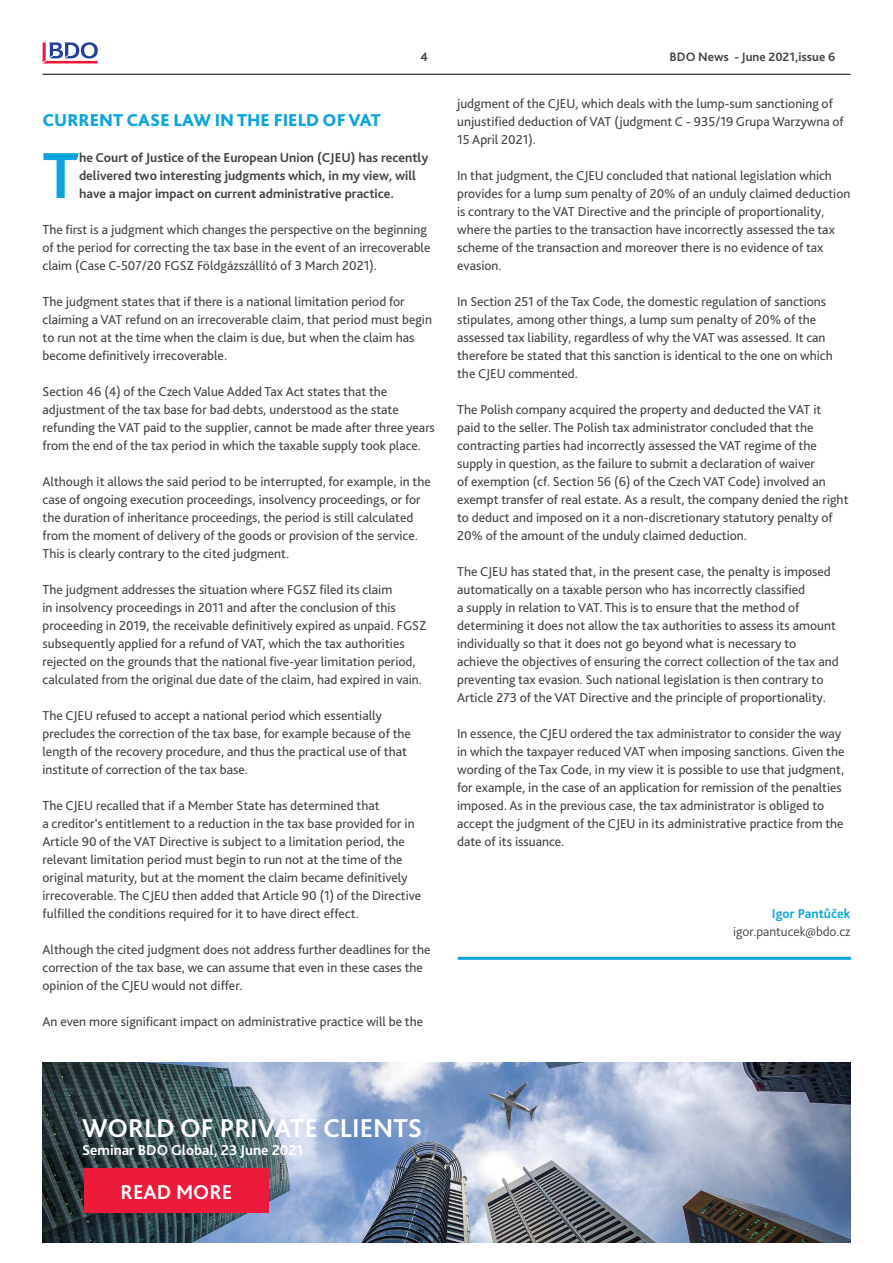
<style>
.page{position:relative;width:893px;height:1263px;background:#fff}
.page>*{position:absolute;margin:0;border:0;box-sizing:border-box;transform-origin:0 0}
.Body_copy{font:700 68.1px "Bliss Pro";color:#0ca4de}
.Subheading_level_1{font:700 27px "Bliss Pro";color:#fff}
.Subheading_level_2{font:700 21px "Bliss Pro";color:#fff}
.Body_copy-2{font:800 18px "Bliss Pro";color:#0ca4de}
.Subheading_level_1-2{font:700 15px "Bliss Pro";color:#fff}
.Body_copy-3{font:13.5px/18px "Bliss Pro";color:#464240}
.Body_copy-4{font:700 13.5px/18px "Bliss Pro";color:#464240}
.Body_copy-5{font:300 13.5px "Bliss Pro";color:#464240}
.Body_copy-6{font:700 13.5px "Bliss Pro";color:#0ca4de}
.t1{font:700 12.75px "Bliss Pro";color:#464240}
</style>
<div class="page">
<hr style="left:43px;top:74px;width:807px;height:1px;background:#000">
<svg style="left:43px;top:42px;width:55px;height:21px"></svg>
<img style="left:43px;top:1062px;width:807px;height:180px">
<div style="left:85px;top:1169px;width:183px;height:43px;background:#ed1a3a"></div>
<div style="left:84px;top:1168px;width:185px;height:45px;border:2px solid #ed1a3a"></div>
<hr style="left:458px;top:957px;width:393px;height:3px;background:#0ca4de">
<p class="t1" style="left:421px;top:49px;width:9px">4</p>
<p class="t1" style="left:670px;top:49px;width:167px">BDO News - June 2021,issue 6</p>
<p class="Body_copy-2" style="left:43px;top:109px;width:340px">CURRENT CASE LAW IN THE FIELD OF VAT</p>
<p class="Body_copy" style="left:43px;top:133px;width:38px">T</p>
<p class="Body_copy-4" style="left:79px;top:148px;width:351px">he Court of Justice of the European Union (CJEU) has recently delivered two interesting judgments which, in my view, will have a major impact on current administrative practice.</p>
<p class="Body_copy-3" style="left:43px;top:220px;width:389px">The first is a judgment which changes the perspective on the beginning of the period for correcting the tax base in the event of an irrecoverable claim (Case C-507/20 FGSZ Földgázszállító of 3 March 2021).</p>
<p class="Body_copy-3" style="left:43px;top:292px;width:391px">The judgment states that if there is a national limitation period for claiming a VAT refund on an irrecoverable claim, that period must begin to run not at the time when the claim is due, but when the claim has become definitively irrecoverable.</p>
<p class="Body_copy-3" style="left:43px;top:382px;width:394px">Section 46 (4) of the Czech Value Added Tax Act states that the adjustment of the tax base for bad debts, understood as the state refunding the VAT paid to the supplier, cannot be made after three years from the end of the tax period in which the taxable supply took place.</p>
<p class="Body_copy-3" style="left:43px;top:472px;width:390px">Although it allows the said period to be interrupted, for example, in the case of ongoing execution proceedings, insolvency proceedings, or for the duration of inheritance proceedings, the period is still calculated from the moment of delivery of the goods or provision of the service.<br>This is clearly contrary to the cited judgment.</p>
<p class="Body_copy-3" style="left:43px;top:580px;width:386px">The judgment addresses the situation where FGSZ filed its claim<br>in insolvency proceedings in 2011 and after the conclusion of this proceeding in 2019, the receivable definitively expired as unpaid. FGSZ subsequently applied for a refund of VAT, which the tax authorities rejected on the grounds that the national five-year limitation period, calculated from the original due date of the claim, had expired in vain.</p>
<p class="Body_copy-3" style="left:43px;top:706px;width:370px">The CJEU refused to accept a national period which essentially precludes the correction of the tax base, for example because of the length of the recovery procedure, and thus the practical use of that institute of correction of the tax base.</p>
<p class="Body_copy-3" style="left:43px;top:796px;width:380px">The CJEU recalled that if a Member State has determined that<br>a creditor‘s entitlement to a reduction in the tax base provided for in Article 90 of the VAT Directive is subject to a limitation period, the relevant limitation period must begin to run not at the time of the original maturity, but at the moment the claim became definitively irrecoverable. The CJEU then added that Article 90 (1) of the Directive fulfilled the conditions required for it to have direct effect.</p>
<p class="Body_copy-3" style="left:43px;top:940px;width:389px">Although the cited judgment does not address further deadlines for the correction of the tax base, we can assume that even in these cases the opinion of the CJEU would not differ.</p>
<p class="Body_copy-3" style="left:43px;top:1012px;width:382px">An even more significant impact on administrative practice will be the</p>
<p class="Body_copy-3" style="left:457px;top:94px;width:388px">judgment of the CJEU, which deals with the lump-sum sanctioning of unjustified deduction of VAT (judgment C - 935/19 Grupa Warzywna of<br>15 April 2021).</p>
<p class="Body_copy-3" style="left:457px;top:166px;width:395px">In that judgment, the CJEU concluded that national legislation which provides for a lump sum penalty of 20% of an unduly claimed deduction is contrary to the VAT Directive and the principle of proportionality, where the parties to the transaction have incorrectly assessed the tax scheme of the transaction and moreover there is no evidence of tax evasion.</p>
<p class="Body_copy-3" style="left:457px;top:292px;width:377px">In Section 251 of the Tax Code, the domestic regulation of sanctions stipulates, among other things, a lump sum penalty of 20% of the assessed tax liability, regardless of why the VAT was assessed. It can therefore be stated that this sanction is identical to the one on which the CJEU commented.</p>
<p class="Body_copy-3" style="left:457px;top:400px;width:393px">The Polish company acquired the property and deducted the VAT it<br>paid to the seller. The Polish tax administrator concluded that the contracting parties had incorrectly assessed the VAT regime of the supply in question, as the failure to submit a declaration of waiver<br>of exemption (cf. Section 56 (6) of the Czech VAT Code) involved an exempt transfer of real estate. As a result, the company denied the right to deduct and imposed on it a non-discretionary statutory penalty of 20% of the amount of the unduly claimed deduction.</p>
<p class="Body_copy-3" style="left:457px;top:562px;width:383px">The CJEU has stated that, in the present case, the penalty is imposed automatically on a taxable person who has incorrectly classified<br>a supply in relation to VAT. This is to ensure that the method of determining it does not allow the tax authorities to assess its amount individually so that it does not go beyond what is necessary to achieve the objectives of ensuring the correct collection of the tax and preventing tax evasion. Such national legislation is then contrary to Article 273 of the VAT Directive and the principle of proportionality.</p>
<p class="Body_copy-3" style="left:457px;top:724px;width:389px">In essence, the CJEU ordered the tax administrator to consider the way in which the taxpayer reduced VAT when imposing sanctions. Given the wording of the Tax Code, in my view it is possible to use that judgment, for example, in the case of an application for remission of the penalties imposed. As in the previous case, the tax administrator is obliged to accept the judgment of the CJEU in its administrative practice from the date of its issuance.</p>
<p class="Body_copy-6" style="left:772px;top:905px;width:80px">Igor Pantůček</p>
<p class="Body_copy-5" style="left:733px;top:923px;width:119px">igor.pantucek@bdo.cz</p>
<p class="Subheading_level_1" style="left:82px;top:1111px;width:342px">WORLD OF PRIVATE CLIENTS</p>
<p class="Subheading_level_1-2" style="left:82px;top:1141px;width:222px">Seminar BDO Global, 23 June 2021</p>
<p class="Subheading_level_2" style="left:121px;top:1178px;width:113px">READ MORE</p>
</div>
